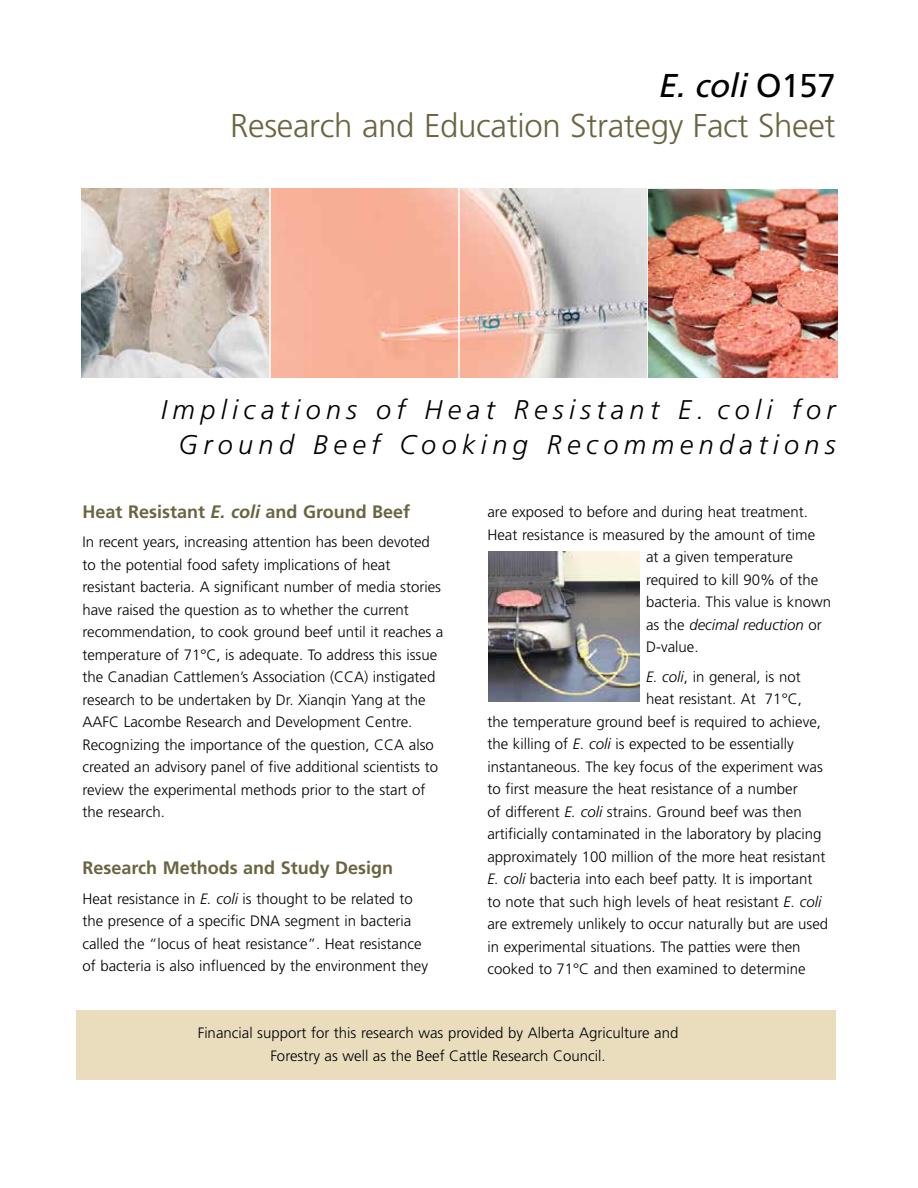
<style>
.page{position:relative;width:918px;height:1188px;background:#fff}
.page>*{position:absolute;margin:0;border:0;box-sizing:border-box;transform-origin:0 0}
.t1{font:300 33px/39.6px "Frutiger";letter-spacing:-.01em;color:#6a6540;text-align:right}
.t2{font:italic 300 27px/34.5px "Frutiger";letter-spacing:.2em;color:#000;text-align:right}
.t3{font:700 18px "Frutiger";color:#6a6540}
.t4{font:300 15px/22.5px "Frutiger";color:#000}
.t5{font:italic 300 15px "Frutiger";color:#000}
.s1{font-weight:400;font-style:italic;color:#000}
.s2{font-weight:400;color:#000}
.s3{font-style:italic}
.s4{font-style:normal}
</style>
<div class="page">
<img style="left:271px;top:188px;width:431px;height:189px">
<img style="left:81px;top:188px;width:188px;height:189px">
<img style="left:489px;top:551px;width:150px;height:151px">
<hr style="left:458px;top:0;width:2px;height:585px;background:#fff">
<hr style="left:647px;top:0;width:2px;height:583px;background:#fff">
<div style="left:76px;top:1010px;width:760px;height:70px;background:#e9ddbe"></div>
<img style="left:649px;top:189px;width:188px;height:188px">
<h1 class="t1" style="left:230px;top:66px;width:607px"><span class="s1">E.coli</span><span class="s2">O 1 5 7<br></span>Research and Education Strategy Fact Sheet</h1>
<h2 class="t2" style="left:161px;top:393px;width:676px">Implications of Heat Resistant E. coli for<br>Ground Beef Cooking Recommendations</h2>
<p class="t3" style="left:82px;top:501px;width:329px">Heat Resistant <span class="s3">E. coli</span> and Ground Beef</p>
<p class="t4" style="left:82px;top:531px;width:362px">In recent years, increasing attention has been devoted to the potential food safety implications of heat resistant bacteria. A significant number of media stories have raised the question as to whether the current recommendation, to cook ground beef until it reaches a temperature of 71°C, is adequate. To address this issue the Canadian Cattlemen’s Association (CCA) instigated research to be undertaken by Dr. Xianqin Yang at the AAFC Lacombe Research and Development Centre.<br>Recognizing the importance of the question, CCA also created an advisory panel of five additional scientists to review the experimental methods prior to the start of the research.</p>
<p class="t3" style="left:82px;top:858px;width:312px">Research Methods and Study Design</p>
<p class="t4" style="left:82px;top:887px;width:347px">Heat resistance in <span class="s3">E. coli</span> is thought to be related to the presence of a specific DNA segment in bacteria called the “locus of heat resistance”. Heat resistance of bacteria is also influenced by the environment they</p>
<p class="t4" style="left:487px;top:501px;width:322px">are exposed to before and during heat treatment.</p>
<p class="t4" style="left:487px;top:523px;width:329px">Heat resistance is measured by the amount of time</p>
<p class="t4" style="left:646px;top:546px;width:148px">at a given temperature</p>
<p class="t4" style="left:646px;top:568px;width:174px">required to kill 90% of the</p>
<p class="t4" style="left:646px;top:591px;width:187px">bacteria. This value is known</p>
<p class="t5" style="left:646px;top:616px;width:177px"><span class="s4">as the</span> decimal reduction <span class="s4">or</span></p>
<p class="t4" style="left:646px;top:636px;width:54px">D-value.</p>
<p class="t4" style="left:646px;top:665px;width:156px"><span class="s3">E. coli</span>, in general, is not</p>
<p class="t4" style="left:646px;top:688px;width:157px">heat resistant. At 71°C,</p>
<p class="t4" style="left:487px;top:710px;width:335px">the temperature ground beef is required to achieve,</p>
<p class="t4" style="left:487px;top:733px;width:308px">the killing of <span class="s3">E. coli</span> is expected to be essentially</p>
<p class="t4" style="left:487px;top:755px;width:337px">instantaneous. The key focus of the experiment was</p>
<p class="t4" style="left:487px;top:778px;width:312px">to first measure the heat resistance of a number</p>
<p class="t4" style="left:487px;top:800px;width:316px">of different <span class="s3">E. coli</span> strains. Ground beef was then</p>
<p class="t4" style="left:487px;top:823px;width:336px">artificially contaminated in the laboratory by placing</p>
<p class="t4" style="left:487px;top:845px;width:339px">approximately 100 million of the more heat resistant</p>
<p class="t4" style="left:487px;top:868px;width:326px"><span class="s3">E. coli</span> bacteria into each beef patty. It is important</p>
<p class="t4" style="left:487px;top:890px;width:335px">to note that such high levels of heat resistant <span class="s3">E. coli</span></p>
<p class="t4" style="left:487px;top:913px;width:342px">are extremely unlikely to occur naturally but are used</p>
<p class="t4" style="left:487px;top:935px;width:315px">in experimental situations. The patties were then</p>
<p class="t4" style="left:487px;top:958px;width:320px">cooked to 71°C and then examined to determine</p>
<p class="t4" style="left:198px;top:1022px;width:482px;text-align:center">Financial support for this research was provided by Alberta Agriculture and<br>Forestry as well as the Beef Cattle Research Council.</p>
</div>
